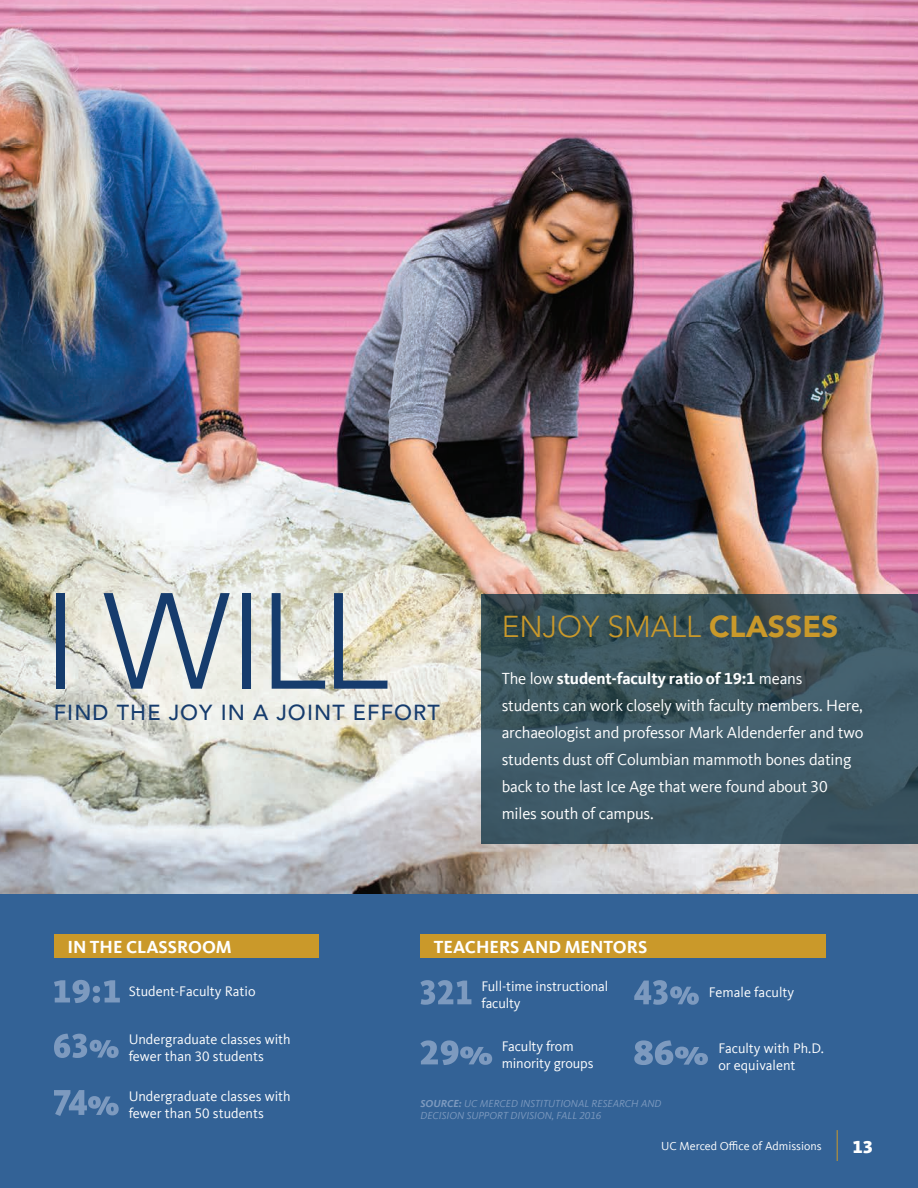
<style>
.page{position:relative;width:918px;height:1188px;background:#fff}
.page>*{position:absolute;margin:0;border:0;box-sizing:border-box;transform-origin:0 0}
.t1{font:300 30px "Avenir LT Std";color:#ca992a}
.t2{font:500 21.6px "Avenir LT Std";letter-spacing:.05em;color:#163c6d}
.t3{font:700 18px "Kievit Offc Pro";color:#fff}
.t4{font:900 18px "Kievit Offc Pro";color:#fff}
.t5{font:16.5px/27px "Kievit Offc Pro";letter-spacing:-.01em;color:#fff}
.t6{font:14.25px/17.1px "Kievit Offc Pro";color:#fff}
.t7{font:12px "Kievit Offc Pro";color:#fff}
.t8{font:italic 10.5px/12px "Kievit Offc Pro";color:#7d9abf}
.s1{font-weight:900}
.s2{font-weight:700}
</style>
<div class="page">
<img style="left:0;top:0;width:918px;height:894px">
<div style="left:0;top:894px;width:918px;height:294px;background:#336296"></div>
<hr style="left:837px;top:1130px;width:1px;height:31px;background:#ca992a">
<div style="left:54px;top:934px;width:264px;height:23px;background:#ca992a"></div>
<div style="left:420px;top:934px;width:405px;height:23px;background:#ca992a"></div>
<svg style="left:54px;top:980px;width:66px;height:23px"></svg>
<svg style="left:54px;top:1034px;width:65px;height:24px"></svg>
<svg style="left:54px;top:1090px;width:65px;height:26px"></svg>
<svg style="left:420px;top:980px;width:51px;height:25px"></svg>
<svg style="left:634px;top:980px;width:65px;height:25px"></svg>
<svg style="left:481px;top:594px;width:437px;height:249px;background:#3c5661"></svg>
<svg style="left:420px;top:1040px;width:72px;height:25px"></svg>
<svg style="left:634px;top:1040px;width:74px;height:25px"></svg>
<div style="left:56px;top:593px;width:9px;height:96px;background:#163c6d"></div>
<svg style="left:104px;top:593px;width:126px;height:96px;background:#b2bdc5"></svg>
<div style="left:242px;top:593px;width:9px;height:96px;background:#163c6d"></div>
<svg style="left:272px;top:593px;width:53px;height:96px;background:#b1b9bc"></svg>
<svg style="left:334px;top:593px;width:53px;height:96px;background:#b2b7b3"></svg>
<p class="t2" style="left:54px;top:700px;width:388px">FIND THE JOY IN A JOINT EFFORT</p>
<p class="t1" style="left:502px;top:609px;width:338px">ENJOY SMALL <span class="s1">CLASSES</span></p>
<p class="t5" style="left:502px;top:665px;width:363px">The low <span class="s2">student-faculty ratio of 19:1</span> means students can work closely with faculty members. Here, archaeologist and professor Mark Aldenderfer and two students dust off Columbian mammoth bones dating back to the last Ice Age that were found about 30 miles south of campus.</p>
<p class="t3" style="left:68px;top:936px;width:166px">IN THE CLASSROOM</p>
<p class="t3" style="left:434px;top:936px;width:215px">TEACHERS AND MENTORS</p>
<p class="t6" style="left:129px;top:982px;width:128px">Student-Faculty Ratio</p>
<p class="t6" style="left:129px;top:1030px;width:164px">Undergraduate classes with fewer than 30 students</p>
<p class="t6" style="left:129px;top:1087px;width:164px">Undergraduate classes with fewer than 50 students</p>
<p class="t6" style="left:481px;top:978px;width:128px">Full-time instructional faculty</p>
<p class="t6" style="left:502px;top:1038px;width:93px">Faculty from minority groups</p>
<p class="t8" style="left:420px;top:1097px;width:243px"><span class="s2">SOURCE:</span> UC MERCED INSTITUTIONAL RESEARCH AND<br>DECISION SUPPORT DIVISION, FALL 2016</p>
<p class="t6" style="left:709px;top:983px;width:87px">Female faculty</p>
<p class="t6" style="left:718px;top:1040px;width:107px">Faculty with Ph.D. or equivalent</p>
<p class="t7" style="left:661px;top:1139px;width:162px">UC Merced Office of Admissions</p>
<p class="t4" style="left:853px;top:1136px;width:22px">13</p>
</div>
